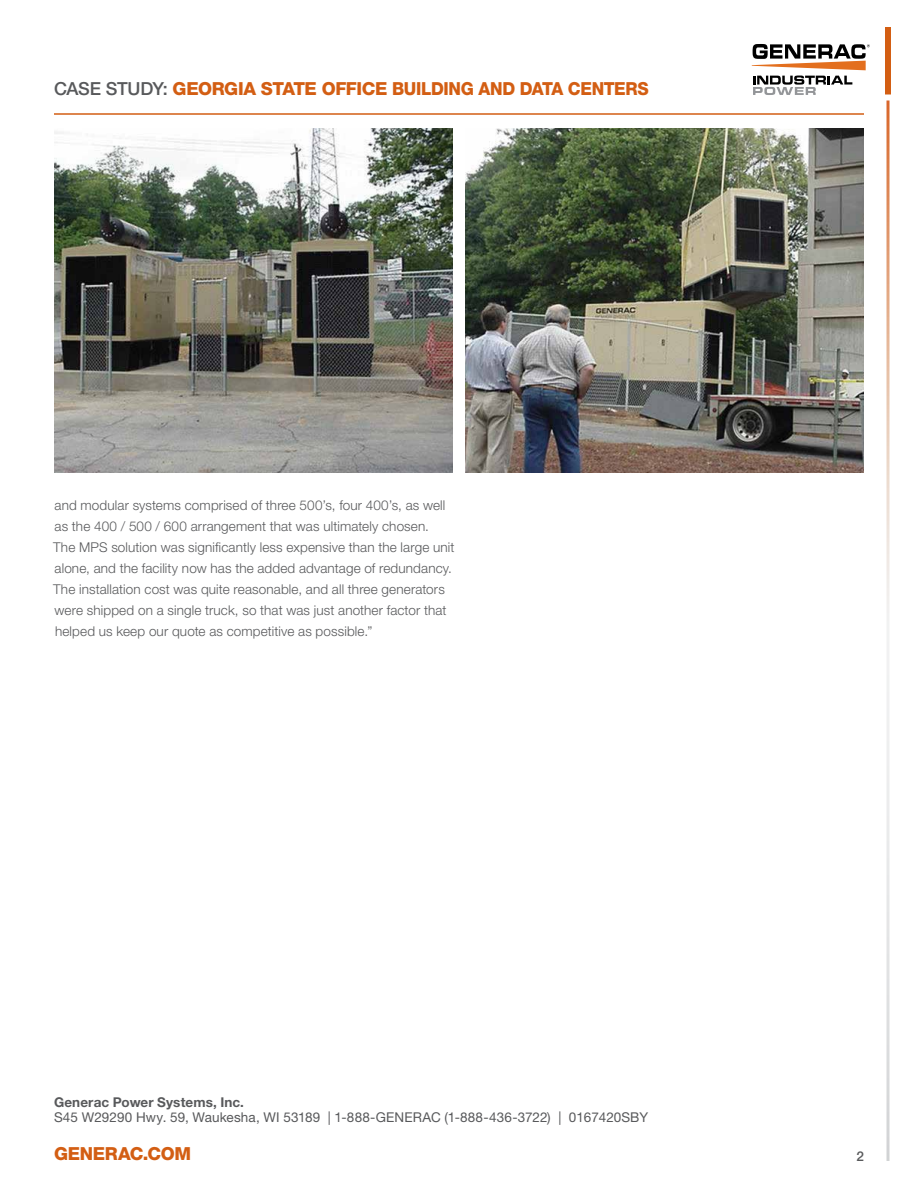
<style>
.page{position:relative;width:918px;height:1188px;background:#fff}
.page>*{position:absolute;margin:0;border:0;box-sizing:border-box;transform-origin:0 0}
.t1{font:800 18px "Helvetica Neue LT Std";letter-spacing:-.02em;color:#d35e13}
.t2{font:300 13.5px/21px "Helvetica Neue LT Std";letter-spacing:.01em;color:#58595b}
.t3{font:13.5px "Helvetica Neue LT Std";letter-spacing:.005em;color:#58595b}
.t4{font:700 13.5px "Helvetica Neue LT Std";letter-spacing:.01em;color:#58595b}
.t5{font:500 13.5px "Helvetica Neue LT Std";color:#58595b}
.s1{font-weight:500;color:#58595b}
</style>
<div class="page">
<hr style="left:54px;top:113px;width:810px;height:2px;background:#d35e13">
<svg style="left:752px;top:44px;width:118px;height:26px"></svg>
<svg style="left:753px;top:76px;width:99px;height:19px"></svg>
<img style="left:466px;top:128px;width:398px;height:345px">
<img style="left:54px;top:128px;width:398px;height:345px">
<div style="left:885px;top:27px;width:6px;height:67px;background:#d35e13"></div>
<svg style="left:886px;top:100px;width:4px;height:1061px"></svg>
<h1 class="t1" style="left:54px;top:77px;width:596px"><span class="s1">CASE STUDY:</span> GEORGIA STATE OFFICE BUILDING AND DATA CENTERS</h1>
<p class="t2" style="left:53px;top:494px;width:403px">and modular systems comprised of three 500’s, four 400’s, as well as the 400 / 500 / 600 arrangement that was ultimately chosen.<br>The MPS solution was significantly less expensive than the large unit alone, and the facility now has the added advantage of redundancy.<br>The installation cost was quite reasonable, and all three generators were shipped on a single truck, so that was just another factor that helped us keep our quote as competitive as possible.”</p>
<p class="t4" style="left:54px;top:1094px;width:192px">Generac Power Systems, Inc.</p>
<p class="t3" style="left:54px;top:1109px;width:596px">S45 W29290 Hwy. 59, Waukesha, WI 53189 | 1-888-GENERAC (1-888-436-3722) | 0167420SBY</p>
<h1 class="t1" style="left:54px;top:1143px;width:139px">GENERAC.COM</h1>
<p class="t5" style="left:857px;top:1148px;width:9px">2</p>
</div>
